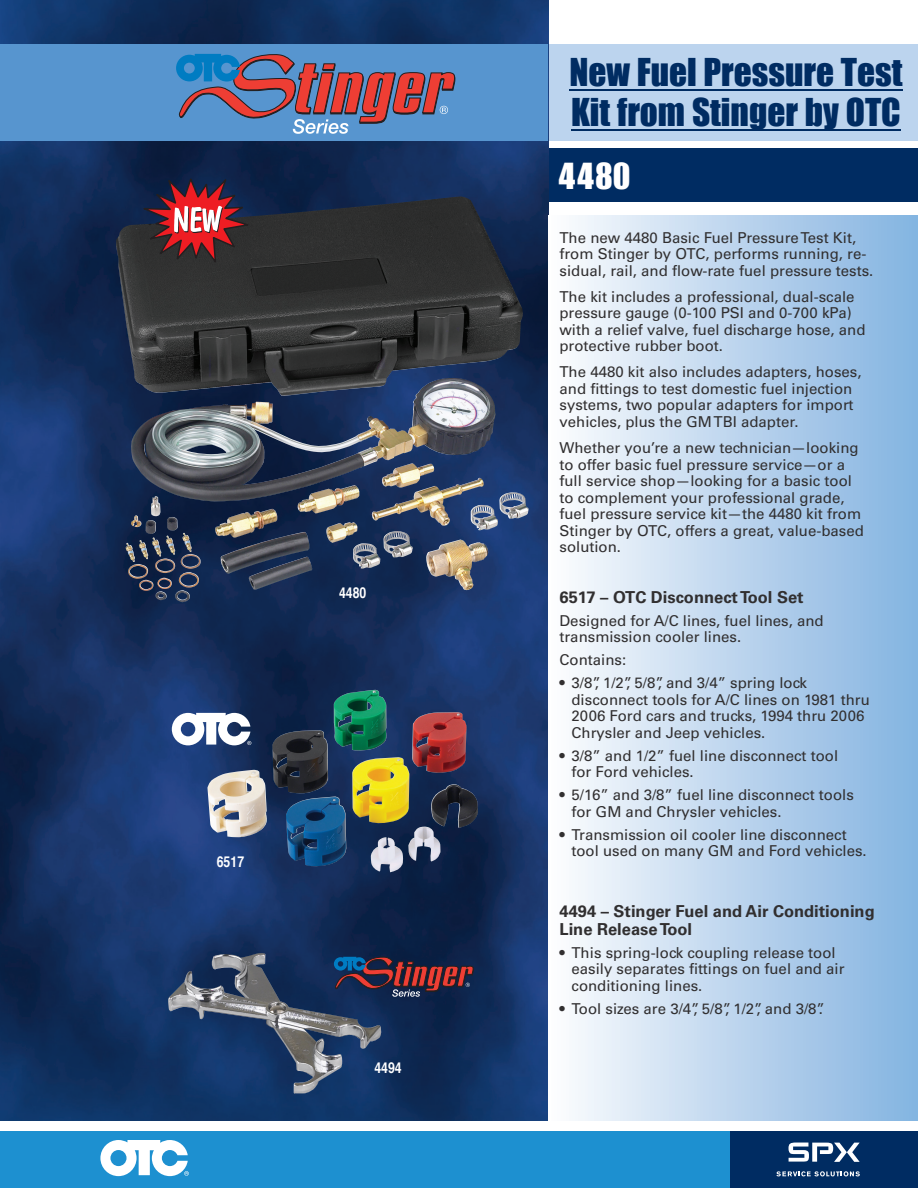
<style>
.page{position:relative;width:918px;height:1188px;background:#fff}
.page>*{position:absolute;margin:0;border:0;box-sizing:border-box;transform-origin:0 0}
.t1{font:35.25px/40.5px "Impact";color:#002c62}
.t2{font:33px "Impact";color:#fff}
.t3{font:700 16.5px/18px "Univers";color:#312f30}
.t4{font:15px/16.5px "Univers";color:#312f30}
.t5{font:700 condensed 15px "Helvetica";color:#fff}
</style>
<div class="page">
<div style="left:548px;top:148px;width:370px;height:54px;background:#002c62"></div>
<div style="left:547px;top:44px;width:371px;height:97px;background:#bcd4ee"></div>
<img style="left:0;top:0;width:548px;height:1120px">
<div style="left:0;top:44px;width:548px;height:97px;background:#5795cf"></div>
<div style="left:722px;top:1131px;width:196px;height:57px;background:#002c62"></div>
<div style="left:0;top:1131px;width:729px;height:57px;background:#1d90d0"></div>
<svg style="left:100px;top:1140px;width:89px;height:36px"></svg>
<svg style="left:789px;top:1143px;width:71px;height:19px"></svg>
<svg style="left:776px;top:1171px;width:84px;height:5px"></svg>
<div style="left:548px;top:215px;width:370px;height:906px;background:linear-gradient(to right,#fcfcfe,#82b2e0)"></div>
<hr style="left:571px;top:129px;width:330px;height:2px;background:#002c62">
<hr style="left:569px;top:89px;width:333px;height:2px;background:#002c62">
<img style="left:116px;top:196px;width:407px;height:251px">
<svg style="left:142px;top:177px;width:108px;height:86px;background:#683541"></svg>
<svg style="left:176px;top:53px;width:280px;height:81px"></svg>
<img style="left:207px;top:690px;width:260px;height:148px">
<img style="left:168px;top:953px;width:214px;height:141px">
<svg style="left:172px;top:713px;width:79px;height:32px"></svg>
<svg style="left:334px;top:956px;width:140px;height:41px;background:#433047"></svg>
<p class="t5" style="left:339px;top:583px;width:29px">4480</p>
<p class="t5" style="left:217px;top:852px;width:29px">6517</p>
<p class="t5" style="left:374px;top:1058px;width:29px">4494</p>
<h1 class="t1" style="left:569px;top:51px;width:335px">New Fuel Pressure Test<br>Kit from Stinger by OTC</h1>
<h2 class="t2" style="left:559px;top:151px;width:73px">4480</h2>
<p class="t4" style="left:560px;top:229px;width:315px">The new 4480 Basic Fuel Pressure Test Kit, from Stinger by OTC, performs running, re&shy;sidual, rail, and flow-rate fuel pressure tests.</p>
<p class="t4" style="left:560px;top:288px;width:308px">The kit includes a professional, dual-scale pressure gauge (0-100 PSI and 0-700 kPa) with a relief valve, fuel discharge hose, and protective rubber boot.</p>
<p class="t4" style="left:560px;top:364px;width:304px">The 4480 kit also includes adapters, hoses, and fittings to test domestic fuel injection systems, two popular adapters for import vehicles, plus the GM TBI adapter.</p>
<p class="t4" style="left:560px;top:440px;width:306px">Whether you’re a new technician—looking to offer basic fuel pressure service—or a full service shop—looking for a basic tool to complement your professional grade, fuel pressure service kit—the 4480 kit from Stinger by OTC, offers a great, value-based solution.</p>
<p class="t3" style="left:560px;top:588px;width:246px">6517 – OTC Disconnect Tool Set</p>
<p class="t4" style="left:560px;top:612px;width:266px">Designed for A/C lines, fuel lines, and transmission cooler lines.</p>
<p class="t4" style="left:560px;top:652px;width:68px">Contains:</p>
<p class="t4" style="left:571px;top:675px;width:300px;text-indent:-12px">• 3/8”, 1/2”, 5/8”, and 3/4” spring lock disconnect tools for A/C lines on 1981 thru 2006 Ford cars and trucks, 1994 thru 2006<br>Chrysler and Jeep vehicles.</p>
<p class="t4" style="left:571px;top:747px;width:268px;text-indent:-12px">• 3/8” and 1/2” fuel line disconnect tool for Ford vehicles.</p>
<p class="t4" style="left:572px;top:787px;width:284px;text-indent:-12px">• 5/16” and 3/8” fuel line disconnect tools for GM and Chrysler vehicles.</p>
<p class="t4" style="left:572px;top:826px;width:297px;text-indent:-12px">• Transmission oil cooler line disconnect tool used on many GM and Ford vehicles.</p>
<p class="t3" style="left:559px;top:902px;width:317px">4494 – Stinger Fuel and Air Conditioning<br>Line Release Tool</p>
<p class="t4" style="left:572px;top:944px;width:275px;text-indent:-12px">• This spring-lock coupling release tool easily separates fittings on fuel and air conditioning lines.</p>
<p class="t4" style="left:560px;top:1000px;width:267px">• Tool sizes are 3/4”, 5/8”, 1/2”, and 3/8”.</p>
</div>
